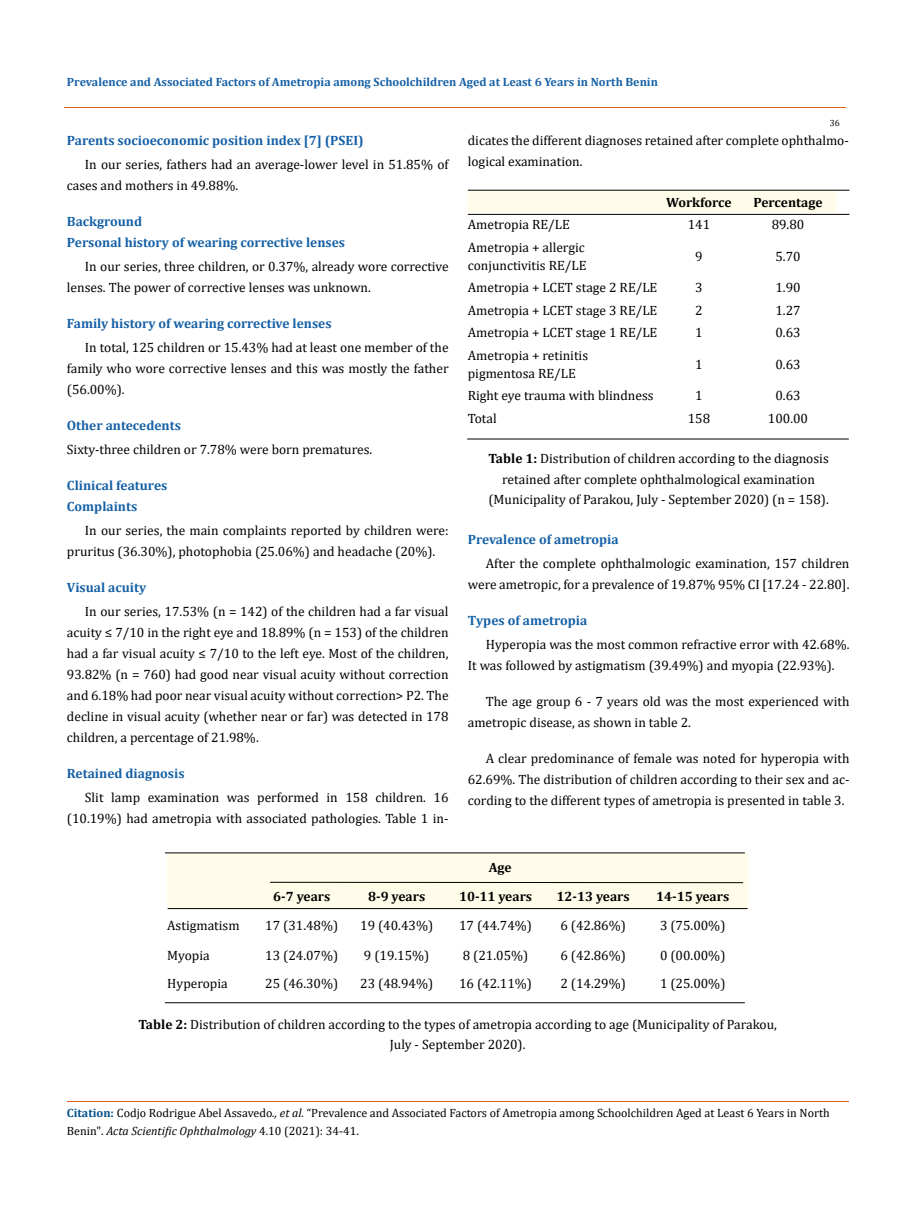
<style>
.page{position:relative;width:917px;height:1224px;background:#fff}
.page>*{position:absolute;margin:0;border:0;box-sizing:border-box;transform-origin:0 0}
.t1{font:13.5px/21px "Cambria";color:#000}
.t2{font:700 13.5px/21px "Cambria";color:#1560a6}
.t3{font:700 13.5px "Cambria";color:#000}
.t4{font:12px/18px "Cambria";color:#000}
.t5{font:700 12px "Cambria";color:#1560a6}
.t6{font:9px "Cambria";color:#000}
.s1{font-weight:700}
.s2{font-weight:700;color:#035089}
.s3{font-style:italic}
</style>
<div class="page">
<hr style="left:64px;top:108px;width:781px;height:1px;background:#e05d1a">
<hr style="left:67px;top:1102px;width:781px;height:1px;background:#e05d1a">
<div style="left:468px;top:191px;width:368px;height:22px;background:#fffde9"></div>
<div style="left:167px;top:853px;width:581px;height:56px;background:#fffde9"></div>
<hr style="left:468px;top:190px;width:381px;height:1px;background:#000">
<hr style="left:468px;top:214px;width:381px;height:1px;background:#000">
<hr style="left:467px;top:439px;width:381px;height:1px;background:#000">
<hr style="left:165px;top:853px;width:579px;height:1px;background:#000">
<hr style="left:168px;top:908px;width:579px;height:1px;background:#000">
<hr style="left:165px;top:1002px;width:579px;height:1px;background:#000">
<hr style="left:270px;top:882px;width:473px;height:1px;background:#000">
<p class="t5" style="left:67px;top:73px;width:592px">Prevalence and Associated Factors of Ametropia among Schoolchildren Aged at Least 6 Years in North Benin</p>
<p class="t6" style="left:829px;top:118px;width:11px">36</p>
<p class="t2" style="left:67px;top:130px;width:298px">Parents socioeconomic position index [7] (PSEI)</p>
<p class="t1" style="left:67px;top:154px;width:383px;text-indent:18px">In our series, fathers had an average-lower level in 51.85% of cases and mothers in 49.88%.</p>
<p class="t2" style="left:67px;top:211px;width:280px">Background<br>Personal history of wearing corrective lenses</p>
<p class="t1" style="left:67px;top:256px;width:383px;text-indent:18px">In our series, three children, or 0.37%, already wore corrective lenses. The power of corrective lenses was unknown.</p>
<p class="t2" style="left:67px;top:313px;width:266px">Family history of wearing corrective lenses</p>
<p class="t1" style="left:67px;top:337px;width:383px;text-align:justify;text-indent:18px">In total, 125 children or 15.43% had at least one member of the family who wore corrective lenses and this was mostly the father (56.00%).</p>
<p class="t2" style="left:67px;top:415px;width:115px">Other antecedents</p>
<p class="t1" style="left:67px;top:439px;width:307px">Sixty-three children or 7.78% were born prematures.</p>
<p class="t2" style="left:67px;top:475px;width:102px">Clinical features<br>Complaints</p>
<p class="t1" style="left:67px;top:520px;width:383px;text-indent:18px">In our series, the main complaints reported by children were: pruritus (36.30%), photophobia (25.06%) and headache (20%).</p>
<p class="t2" style="left:67px;top:577px;width:81px">Visual acuity</p>
<p class="t1" style="left:67px;top:601px;width:383px;text-align:justify;text-indent:18px">In our series, 17.53% (n = 142) of the children had a far visual acuity ≤ 7/10 in the right eye and 18.89% (n = 153) of the children had a far visual acuity ≤ 7/10 to the left eye. Most of the children, 93.82% (n = 760) had good near visual acuity without correction and 6.18% had poor near visual acuity without correction&gt; P2. The decline in visual acuity (whether near or far) was detected in 178 children, a percentage of 21.98%.</p>
<p class="t2" style="left:67px;top:763px;width:119px">Retained diagnosis</p>
<p class="t1" style="left:67px;top:787px;width:383px;text-align:right">Slit lamp examination was performed in 158 children. 16 (10.19%) had ametropia with associated pathologies. Table 1 in-</p>
<p class="t1" style="left:468px;top:130px;width:382px">dicates the different diagnoses retained after complete ophthalmo&shy;logical examination.</p>
<p class="t3" style="left:666px;top:193px;width:67px">Workforce</p>
<p class="t3" style="left:753px;top:193px;width:71px">Percentage</p>
<p class="t1" style="left:468px;top:214px;width:103px">Ametropia RE/LE</p>
<p class="t1" style="left:687px;top:214px;width:24px">141</p>
<p class="t1" style="left:771px;top:214px;width:34px">89.80</p>
<p class="t1" style="left:468px;top:238px;width:120px;line-height:18px">Ametropia + allergic conjunctivitis RE/LE</p>
<p class="t1" style="left:695px;top:246px;width:9px">9</p>
<p class="t1" style="left:775px;top:246px;width:27px">5.70</p>
<p class="t1" style="left:468px;top:277px;width:191px">Ametropia + LCET stage 2 RE/LE</p>
<p class="t1" style="left:695px;top:277px;width:9px">3</p>
<p class="t1" style="left:775px;top:277px;width:27px">1.90</p>
<p class="t1" style="left:468px;top:300px;width:191px">Ametropia + LCET stage 3 RE/LE</p>
<p class="t1" style="left:695px;top:300px;width:9px">2</p>
<p class="t1" style="left:775px;top:300px;width:27px">1.27</p>
<p class="t1" style="left:468px;top:322px;width:191px">Ametropia + LCET stage 1 RE/LE</p>
<p class="t1" style="left:695px;top:322px;width:9px">1</p>
<p class="t1" style="left:775px;top:322px;width:27px">0.63</p>
<p class="t1" style="left:468px;top:346px;width:122px;line-height:18px">Ametropia + retinitis pigmentosa RE/LE</p>
<p class="t1" style="left:695px;top:354px;width:9px">1</p>
<p class="t1" style="left:775px;top:354px;width:27px">0.63</p>
<p class="t1" style="left:468px;top:385px;width:187px">Right eye trauma with blindness</p>
<p class="t1" style="left:695px;top:385px;width:9px">1</p>
<p class="t1" style="left:775px;top:385px;width:27px">0.63</p>
<p class="t1" style="left:468px;top:408px;width:30px">Total</p>
<p class="t1" style="left:687px;top:408px;width:24px">158</p>
<p class="t1" style="left:768px;top:408px;width:42px">100.00</p>
<p class="t1" style="left:488px;top:449px;width:342px;line-height:20.2px;text-align:center"><span class="s1">Table 1:</span> Distribution of children according to the diagnosis retained after complete ophthalmological examination (Municipality of Parakou, July - September 2020) (n = 158).</p>
<p class="t2" style="left:468px;top:528px;width:152px">Prevalence of ametropia</p>
<p class="t1" style="left:468px;top:553px;width:383px;text-align:right">After the complete ophthalmologic examination, 157 children were ametropic, for a prevalence of 19.87% 95% CI [17.24 - 22.80].</p>
<p class="t2" style="left:468px;top:609px;width:121px">Types of ametropia</p>
<p class="t1" style="left:468px;top:634px;width:383px;text-indent:18px">Hyperopia was the most common refractive error with 42.68%.<br>It was followed by astigmatism (39.49%) and myopia (22.93%).</p>
<p class="t1" style="left:468px;top:691px;width:383px;text-indent:18px">The age group 6 - 7 years old was the most experienced with ametropic disease, as shown in table 2.</p>
<p class="t1" style="left:468px;top:748px;width:383px;text-align:justify;text-indent:18px">A clear predominance of female was noted for hyperopia with 62.69%. The distribution of children according to their sex and ac&shy;cording to the different types of ametropia is presented in table 3.</p>
<p class="t3" style="left:488px;top:858px;width:24px">Age</p>
<p class="t3" style="left:273px;top:887px;width:59px">6-7 years</p>
<p class="t3" style="left:368px;top:887px;width:59px">8-9 years</p>
<p class="t3" style="left:459px;top:887px;width:75px">10-11 years</p>
<p class="t3" style="left:556px;top:887px;width:75px">12-13 years</p>
<p class="t3" style="left:656px;top:887px;width:75px">14-15 years</p>
<p class="t1" style="left:167px;top:914px;width:74px">Astigmatism</p>
<p class="t1" style="left:265px;top:914px;width:74px">17 (31.48%)</p>
<p class="t1" style="left:360px;top:914px;width:74px">19 (40.43%)</p>
<p class="t1" style="left:459px;top:914px;width:74px">17 (44.74%)</p>
<p class="t1" style="left:560px;top:914px;width:67px">6 (42.86%)</p>
<p class="t1" style="left:660px;top:914px;width:67px">3 (75.00%)</p>
<p class="t1" style="left:167px;top:945px;width:44px">Myopia</p>
<p class="t1" style="left:265px;top:945px;width:74px">13 (24.07%)</p>
<p class="t1" style="left:364px;top:945px;width:67px">9 (19.15%)</p>
<p class="t1" style="left:463px;top:945px;width:67px">8 (21.05%)</p>
<p class="t1" style="left:560px;top:945px;width:67px">6 (42.86%)</p>
<p class="t1" style="left:660px;top:945px;width:67px">0 (00.00%)</p>
<p class="t1" style="left:167px;top:973px;width:62px">Hyperopia</p>
<p class="t1" style="left:265px;top:973px;width:74px">25 (46.30%)</p>
<p class="t1" style="left:360px;top:973px;width:74px">23 (48.94%)</p>
<p class="t1" style="left:459px;top:973px;width:74px">16 (42.11%)</p>
<p class="t1" style="left:560px;top:973px;width:67px">2 (14.29%)</p>
<p class="t1" style="left:660px;top:973px;width:67px">1 (25.00%)</p>
<p class="t1" style="left:138px;top:1014px;width:640px;line-height:20.2px;text-align:center"><span class="s1">Table 2:</span> Distribution of children according to the types of ametropia according to age (Municipality of Parakou,<br>July - September 2020).</p>
<p class="t4" style="left:67px;top:1104px;width:764px"><span class="s2">Citation:</span> Codjo Rodrigue Abel Assavedo<span class="s3">., et al.</span> “Prevalence and Associated Factors of Ametropia among Schoolchildren Aged at Least 6 Years in North<br>Benin". <span class="s3">Acta Scientific Ophthalmology</span> 4.10 (2021): 34-41.</p>
</div>
